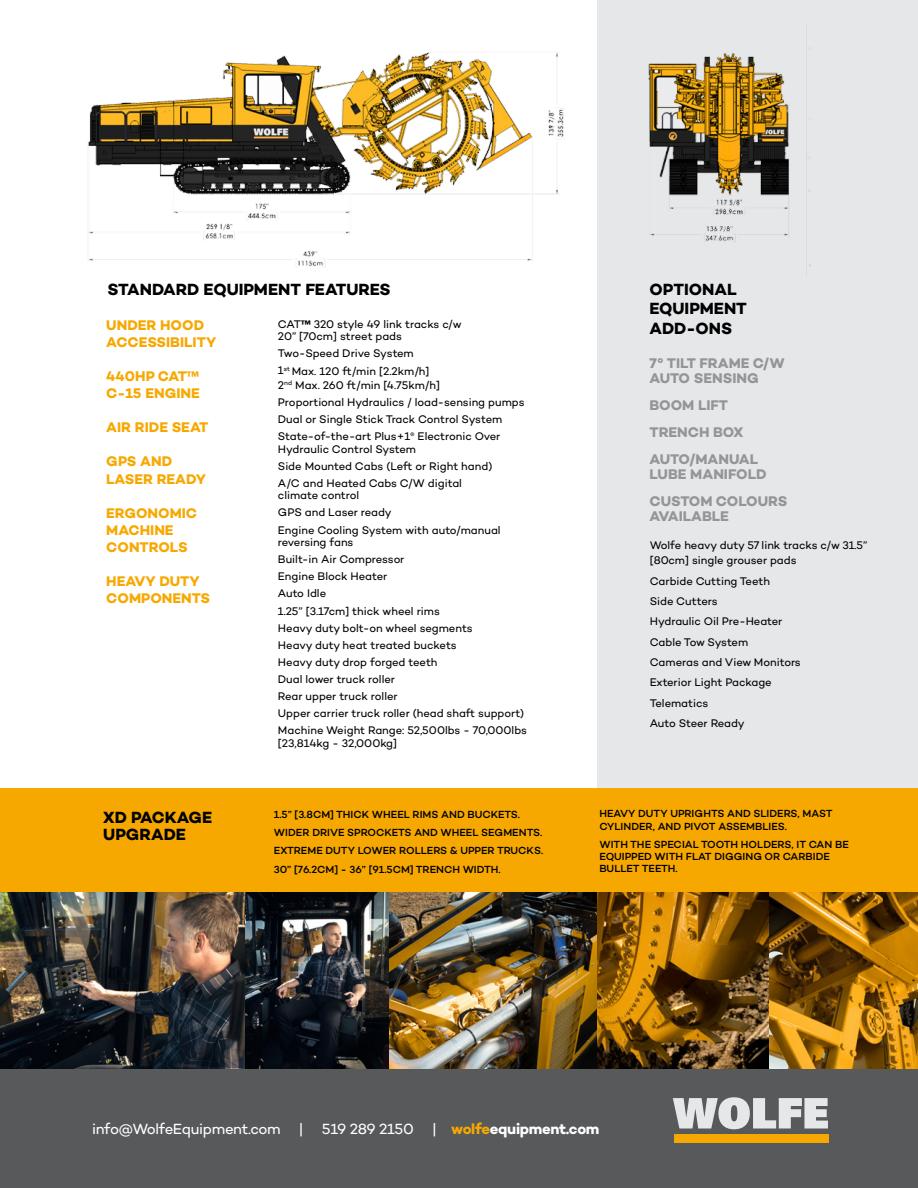
<style>
.page{position:relative;width:918px;height:1188px;background:#fff}
.page>*{position:absolute;margin:0;border:0;box-sizing:border-box;transform-origin:0 0}
.t1{font:700 16.5px/19.8px "Campton";color:#000}
.t2{font:15px "Campton";letter-spacing:-.025em;color:#fff}
.t3{font:700 14.25px/17.1px "Campton";color:#f7a800}
.t4{font:700 14.25px/26.8px "Campton";color:#939598}
.t5{font:11.25px/17.1px "Campton";letter-spacing:-.005em;color:#000}
.t6{font:500 10.5px/18.3px "Campton";color:#000}
.s1{font-family:"Franklin Gothic";font-weight:600}
.s2{font-family:"Bryant";font-weight:700;font-stretch:condensed}
.s3{font-weight:700;color:#f7a800}
.s4{font-weight:700}
</style>
<div class="page">
<div style="left:597px;top:0;width:321px;height:1188px;background:#e6e7e8"></div>
<img style="left:0;top:892px;width:770px;height:177px">
<img style="left:770px;top:892px;width:148px;height:177px">
<div style="left:0;top:1069px;width:918px;height:119px;background:#58595b"></div>
<svg style="left:673px;top:1097px;width:155px;height:32px"></svg>
<div style="left:674px;top:1134px;width:154px;height:8px;background:#f7a800"></div>
<img style="left:88px;top:52px;width:477px;height:215px">
<img style="left:648px;top:23px;width:163px;height:253px">
<div style="left:0;top:789px;width:918px;height:103px;background:#f7a800"></div>
<h1 class="t1" style="left:108px;top:279px;width:285px">STANDARD EQUIPMENT FEATURES</h1>
<p class="t3" style="left:106px;top:316px;width:111px">UNDER HOOD<br>ACCESSIBILITY</p>
<p class="t3" style="left:106px;top:367px;width:95px">440HP CAT<span class="s1">™<br></span>C-15 ENGINE</p>
<p class="t3" style="left:106px;top:419px;width:104px">AIR RIDE SEAT</p>
<p class="t3" style="left:106px;top:453px;width:101px">GPS AND<br>LASER READY</p>
<p class="t3" style="left:106px;top:504px;width:92px">ERGONOMIC<br>MACHINE<br>CONTROLS</p>
<p class="t3" style="left:106px;top:573px;width:105px">HEAVY DUTY<br>COMPONENTS</p>
<p class="t5" style="left:278px;top:317px;width:185px;line-height:12.8px">CAT<span class="s1">™</span> 320 style 49 link tracks c/w<br>20” [70cm] street pads</p>
<p class="t5" style="left:278px;top:345px;width:153px">Two-Speed Drive System<br>1<sup>st</sup> Max. 120 ft/min [2.2km/h]</p>
<p class="t5" style="left:278px;top:376px;width:248px">2<sup>nd</sup> Max. 260 ft/min [4.75km/h]<br>Proportional Hydraulics / load-sensing pumps Dual or Single Stick Track Control System State-of-the-art Plus+1<span class="s2">®</span> Electronic Over</p>
<p class="t5" style="left:278px;top:440px;width:216px">Hydraulic Control System<br>Side Mounted Cabs (Left or Right hand)<br>A/C and Heated Cabs C/W digital</p>
<p class="t5" style="left:278px;top:487px;width:224px">climate control<br>GPS and Laser ready<br>Engine Cooling System with auto/manual</p>
<p class="t5" style="left:278px;top:534px;width:251px">reversing fans<br>Built-in Air Compressor<br>Engine Block Heater<br>Auto Idle<br>1.25” [3.17cm] thick wheel rims<br>Heavy duty bolt-on wheel segments<br>Heavy duty heat treated buckets<br>Heavy duty drop forged teeth<br>Dual lower truck roller<br>Rear upper truck roller<br>Upper carrier truck roller (head shaft support)<br>Machine Weight Range: 52,500lbs - 70,000lbs</p>
<p class="t5" style="left:278px;top:734px;width:121px">[23,814kg - 32,000kg]</p>
<h1 class="t1" style="left:650px;top:279px;width:99px">OPTIONAL<br>EQUIPMENT<br>ADD-ONS</h1>
<p class="t4" style="left:650px;top:355px;width:137px;line-height:15px">7° TILT FRAME C/W<br>AUTO SENSING</p>
<p class="t4" style="left:650px;top:391px;width:110px">BOOM LIFT<br>TRENCH BOX<br>AUTO/MANUAL</p>
<p class="t4" style="left:650px;top:460px;width:139px">LUBE MANIFOLD<br>CUSTOM COLOURS</p>
<p class="t4" style="left:650px;top:502px;width:81px">AVAILABLE</p>
<p class="t5" style="left:650px;top:538px;width:219px;line-height:15px">Wolfe heavy duty 57 link tracks c/w 31.5” [80cm] single grouser pads</p>
<p class="t5" style="left:650px;top:570px;width:153px;line-height:20.4px">Carbide Cutting Teeth<br>Side Cutters<br>Hydraulic Oil Pre-Heater<br>Cable Tow System<br>Cameras and View Monitors<br>Exterior Light Package<br>Telematics<br>Auto Steer Ready</p>
<h1 class="t1" style="left:103px;top:808px;width:111px;line-height:17.4px">XD PACKAGE<br>UPGRADE</h1>
<p class="t6" style="left:274px;top:805px;width:271px">1.5” [3.8CM] THICK WHEEL RIMS AND BUCKETS.<br>WIDER DRIVE SPROCKETS AND WHEEL SEGMENTS.<br>EXTREME DUTY LOWER ROLLERS &amp; UPPER TRUCKS.<br>30” [76.2CM] - 36” [91.5CM] TRENCH WIDTH.</p>
<p class="t6" style="left:599px;top:807px;width:235px;line-height:12.3px">HEAVY DUTY UPRIGHTS AND SLIDERS, MAST<br>CYLINDER, AND PIVOT ASSEMBLIES.</p>
<p class="t6" style="left:599px;top:838px;width:251px;line-height:12.3px">WITH THE SPECIAL TOOTH HOLDERS, IT CAN BE<br>EQUIPPED WITH FLAT DIGGING OR CARBIDE<br>BULLET TEETH.</p>
<h2 class="t2" style="left:92px;top:1120px;width:509px">info@WolfeEquipment.com | 519 289 2150 | <span class="s3">wolfe</span><span class="s4">equipment.com</span></h2>
</div>
